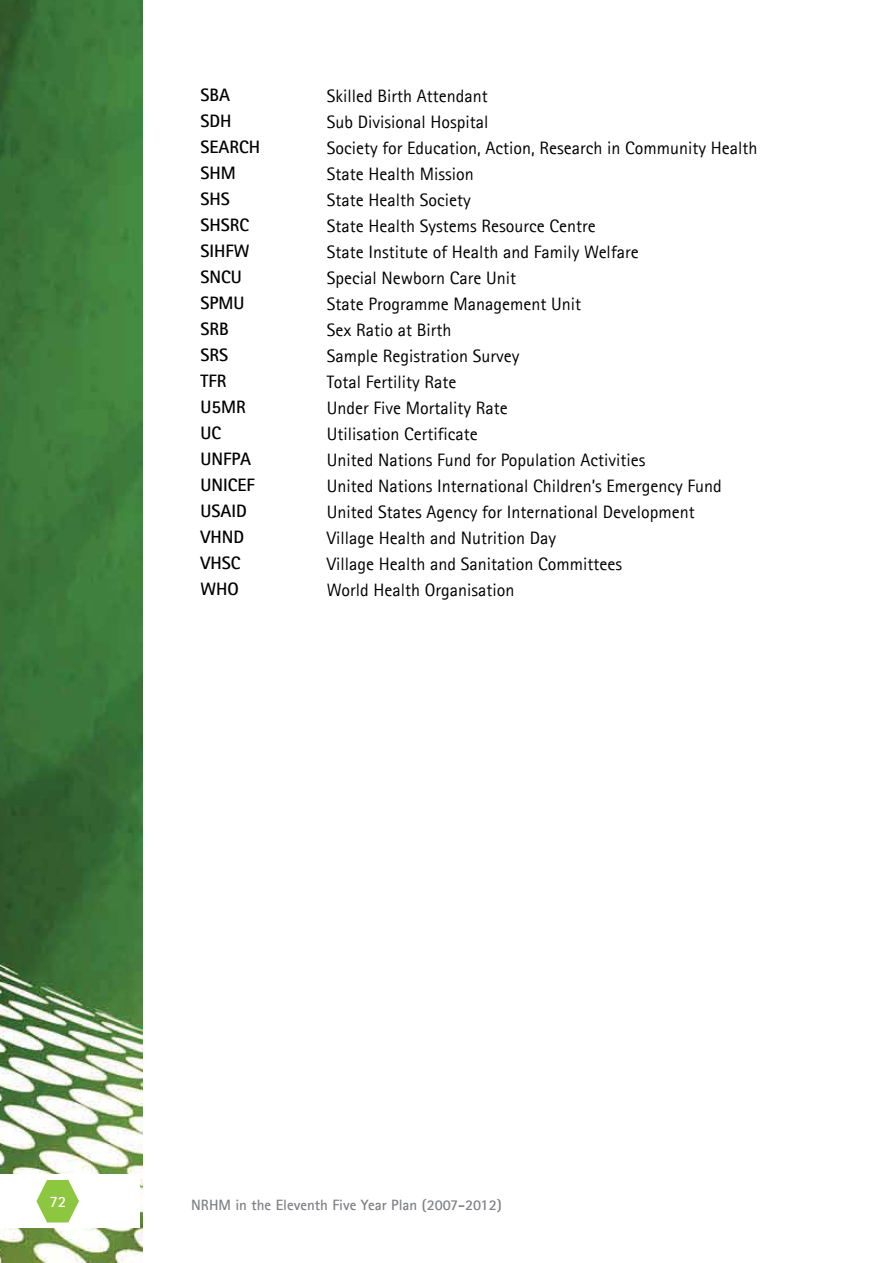
<style>
.page{position:relative;width:893px;height:1263px;background:#fff}
.page>*{position:absolute;margin:0;border:0;box-sizing:border-box;transform-origin:0 0}
.t1{font:18px "Agfa Rotis Sans Serif";color:#000}
.t2{font:700 18px "Agfa Rotis Sans Serif";color:#000}
.t3{font:700 15.75px "Agfa Rotis Sans Serif";color:#fff}
.t4{font:700 15px "Agfa Rotis Sans Serif";color:#808285}
</style>
<div class="page">
<img style="left:0;top:0;width:143px;height:1263px">
<div style="left:0;top:1175px;width:140px;height:53px;background:#fff"></div>
<svg style="left:36px;top:1180px;width:43px;height:42px"></svg>
<p class="t2" style="left:200px;top:83px;width:31px">SBA</p>
<p class="t1" style="left:327px;top:85px;width:162px">Skilled Birth Attendant</p>
<p class="t2" style="left:200px;top:109px;width:33px">SDH</p>
<p class="t1" style="left:327px;top:112px;width:163px">Sub Divisional Hospital</p>
<p class="t2" style="left:200px;top:135px;width:61px">SEARCH</p>
<p class="t1" style="left:327px;top:138px;width:432px">Society for Education, Action, Research in Community Health</p>
<p class="t2" style="left:200px;top:161px;width:37px">SHM</p>
<p class="t1" style="left:327px;top:164px;width:148px">State Health Mission</p>
<p class="t2" style="left:200px;top:187px;width:31px">SHS</p>
<p class="t1" style="left:327px;top:190px;width:145px">State Health Society</p>
<p class="t2" style="left:200px;top:213px;width:50px">SHSRC</p>
<p class="t1" style="left:327px;top:216px;width:270px">State Health Systems Resource Centre</p>
<p class="t2" style="left:200px;top:239px;width:50px">SIHFW</p>
<p class="t1" style="left:327px;top:242px;width:313px">State Institute of Health and Family Welfare</p>
<p class="t2" style="left:200px;top:265px;width:43px">SNCU</p>
<p class="t1" style="left:327px;top:268px;width:191px">Special Newborn Care Unit</p>
<p class="t2" style="left:200px;top:291px;width:45px">SPMU</p>
<p class="t1" style="left:327px;top:294px;width:256px">State Programme Management Unit</p>
<p class="t2" style="left:200px;top:317px;width:30px">SRB</p>
<p class="t1" style="left:327px;top:320px;width:126px">Sex Ratio at Birth</p>
<p class="t2" style="left:200px;top:343px;width:29px">SRS</p>
<p class="t1" style="left:327px;top:346px;width:194px">Sample Registration Survey</p>
<p class="t2" style="left:200px;top:369px;width:27px">TFR</p>
<p class="t1" style="left:327px;top:372px;width:131px">Total Fertility Rate</p>
<p class="t2" style="left:200px;top:395px;width:47px">U5MR</p>
<p class="t1" style="left:327px;top:398px;width:182px">Under Five Mortality Rate</p>
<p class="t2" style="left:200px;top:421px;width:22px">UC</p>
<p class="t1" style="left:327px;top:424px;width:152px">Utilisation Certificate</p>
<p class="t2" style="left:200px;top:447px;width:52px">UNFPA</p>
<p class="t1" style="left:327px;top:450px;width:320px">United Nations Fund for Population Activities</p>
<p class="t2" style="left:200px;top:473px;width:56px">UNICEF</p>
<p class="t1" style="left:327px;top:476px;width:396px">United Nations International Children’s Emergency Fund</p>
<p class="t2" style="left:200px;top:499px;width:48px">USAID</p>
<p class="t1" style="left:327px;top:502px;width:369px">United States Agency for International Development</p>
<p class="t2" style="left:200px;top:525px;width:45px">VHND</p>
<p class="t1" style="left:327px;top:528px;width:231px">Village Health and Nutrition Day</p>
<p class="t2" style="left:200px;top:551px;width:42px">VHSC</p>
<p class="t1" style="left:327px;top:554px;width:297px">Village Health and Sanitation Committees</p>
<p class="t2" style="left:200px;top:577px;width:40px">WHO</p>
<p class="t1" style="left:327px;top:580px;width:189px">World Health Organisation</p>
<p class="t3" style="left:49px;top:1191px;width:18px">72</p>
<p class="t4" style="left:191px;top:1195px;width:312px">NRHM in the Eleventh Five Year Plan (2007-2012)</p>
</div>
